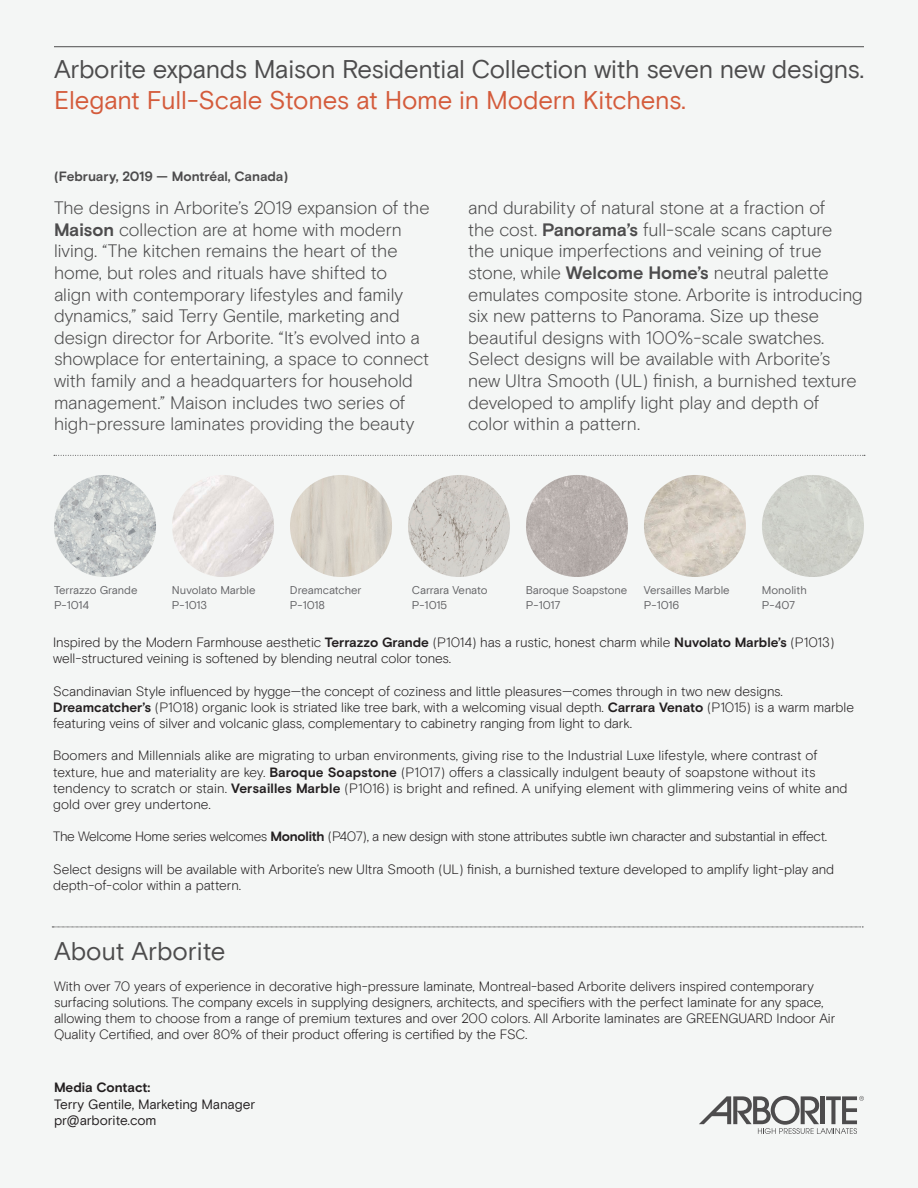
<style>
.page{position:relative;width:918px;height:1188px;background:#f4f6f5}
.page>*{position:absolute;margin:0;border:0;box-sizing:border-box;transform-origin:0 0}
.t1{font:25.5px "Basis Grotesque Pro";letter-spacing:-.01em;color:#4d4c4d}
.t2{font:25.5px "Basis Grotesque Pro";letter-spacing:-.005em;color:#d45b3b}
.t3{font:300 18px/21.6px "Basis Grotesque Pro";letter-spacing:-.005em;color:#4d4c4d}
.t4{font:300 13.5px/16.2px "Basis Grotesque Pro";color:#231f20}
.t5{font:300 13.5px "Basis Grotesque Pro";letter-spacing:-.025em;color:#231f20}
.t6{font:13.5px "Basis Grotesque Pro";color:#231f20}
.t7{font:700 13.5px "Basis Grotesque";letter-spacing:-.01em;color:#4d4c4d}
.t8{font:700 13.5px "Basis Grotesque";letter-spacing:-.005em;color:#231f20}
.t9{font:11.25px "Basis Grotesque Pro";letter-spacing:-.01em;color:#636366}
.s1{font-family:"Basis Grotesque";font-weight:700}
</style>
<div class="page">
<svg style="left:699px;top:1096px;width:165px;height:38px"></svg>
<svg style="left:54px;top:455px;width:811px;height:1px"></svg>
<hr style="left:54px;top:46px;width:810px;height:1px;background:#4d4c4d">
<svg style="left:52px;top:927px;width:811px;height:1px"></svg>
<img style="left:54px;top:475px;width:102px;height:102px;border-radius:51px">
<img style="left:172px;top:475px;width:102px;height:102px;border-radius:51px">
<img style="left:408px;top:475px;width:102px;height:102px;border-radius:51px">
<img style="left:290px;top:475px;width:102px;height:102px;border-radius:51px">
<img style="left:644px;top:475px;width:102px;height:102px;border-radius:51px">
<img style="left:526px;top:475px;width:102px;height:102px;border-radius:51px">
<img style="left:762px;top:475px;width:102px;height:102px;border-radius:51px">
<p class="t1" style="left:54px;top:54px;width:812px">Arborite expands Maison Residential Collection with seven new designs.</p>
<p class="t2" style="left:54px;top:85px;width:634px">Elegant Full-Scale Stones at Home in Modern Kitchens.</p>
<p class="t7" style="left:54px;top:168px;width:236px">(February, 2019 — Montréal, Canada)</p>
<p class="t3" style="left:54px;top:197px;width:377px">The designs in Arborite’s 2019 expansion of the <span class="s1">Maison</span> collection are at home with modern living. “The kitchen remains the heart of the home, but roles and rituals have shifted to<br>align with contemporary lifestyles and family dynamics,” said Terry Gentile, marketing and design director for Arborite. “It’s evolved into a showplace for entertaining, a space to connect with family and a headquarters for household management.” Maison includes two series of high-pressure laminates providing the beauty</p>
<p class="t3" style="left:468px;top:197px;width:396px">and durability of natural stone at a fraction of<br>the cost. <span class="s1">Panorama’s</span> full-scale scans capture the unique imperfections and veining of true stone, while <span class="s1">Welcome Home’s</span> neutral palette emulates composite stone. Arborite is introducing six new patterns to Panorama. Size up these beautiful designs with 100%-scale swatches.<br>Select designs will be available with Arborite’s new Ultra Smooth (UL) finish, a burnished texture developed to amplify light play and depth of color within a pattern.</p>
<p class="t9" style="left:54px;top:584px;width:85px">Terrazzo Grande</p>
<p class="t9" style="left:54px;top:598px;width:37px">P-1014</p>
<p class="t9" style="left:172px;top:584px;width:85px">Nuvolato Marble</p>
<p class="t9" style="left:172px;top:598px;width:37px">P-1013</p>
<p class="t9" style="left:290px;top:584px;width:73px">Dreamcatcher</p>
<p class="t9" style="left:290px;top:598px;width:37px">P-1018</p>
<p class="t9" style="left:412px;top:584px;width:77px">Carrara Venato</p>
<p class="t9" style="left:412px;top:598px;width:37px">P-1015</p>
<p class="t9" style="left:526px;top:584px;width:103px">Baroque Soapstone</p>
<p class="t9" style="left:526px;top:598px;width:36px">P-1017</p>
<p class="t9" style="left:644px;top:584px;width:87px">Versailles Marble</p>
<p class="t9" style="left:644px;top:598px;width:37px">P-1016</p>
<p class="t9" style="left:762px;top:583px;width:46px">Monolith</p>
<p class="t9" style="left:762px;top:598px;width:35px">P-407</p>
<p class="t4" style="left:53px;top:634px;width:783px">Inspired by the Modern Farmhouse aesthetic <span class="s1">Terrazzo Grande</span> (P1014) has a rustic, honest charm while <span class="s1">Nuvolato Marble’s</span> (P1013) well-structured veining is softened by blending neutral color tones.</p>
<p class="t4" style="left:53px;top:683px;width:803px">Scandinavian Style influenced by hygge—the concept of coziness and little pleasures—comes through in two new designs.<br><span class="s1">Dreamcatcher’s</span> (P1018) organic look is striated like tree bark, with a welcoming visual depth. <span class="s1">Carrara Venato</span> (P1015) is a warm marble featuring veins of silver and volcanic glass, complementary to cabinetry ranging from light to dark.</p>
<p class="t4" style="left:53px;top:748px;width:796px">Boomers and Millennials alike are migrating to urban environments, giving rise to the Industrial Luxe lifestyle, where contrast of texture, hue and materiality are key. <span class="s1">Baroque Soapstone</span> (P1017) offers a classically indulgent beauty of soapstone without its tendency to scratch or stain. <span class="s1">Versailles Marble</span> (P1016) is bright and refined. A unifying element with glimmering veins of white and gold over grey undertone.</p>
<p class="t5" style="left:53px;top:829px;width:776px">The Welcome Home series welcomes <span class="s1">Monolith</span> (P407), a new design with stone attributes subtle iwn character and substantial in effect.</p>
<p class="t4" style="left:53px;top:861px;width:783px">Select designs will be available with Arborite’s new Ultra Smooth (UL) finish, a burnished texture developed to amplify light-play and depth-of-color within a pattern.</p>
<p class="t1" style="left:54px;top:936px;width:173px">About Arborite</p>
<p class="t4" style="left:54px;top:978px;width:783px">With over 70 years of experience in decorative high-pressure laminate, Montreal-based Arborite delivers inspired contemporary surfacing solutions. The company excels in supplying designers, architects, and specifiers with the perfect laminate for any space, allowing them to choose from a range of premium textures and over 200 colors. All Arborite laminates are GREENGUARD Indoor Air Quality Certified, and over 80% of their product offering is certified by the FSC.</p>
<p class="t8" style="left:54px;top:1080px;width:98px">Media Contact:</p>
<p class="t6" style="left:54px;top:1096px;width:203px">Terry Gentile, Marketing Manager</p>
<p class="t6" style="left:54px;top:1112px;width:104px">pr@arborite.com</p>
</div>
